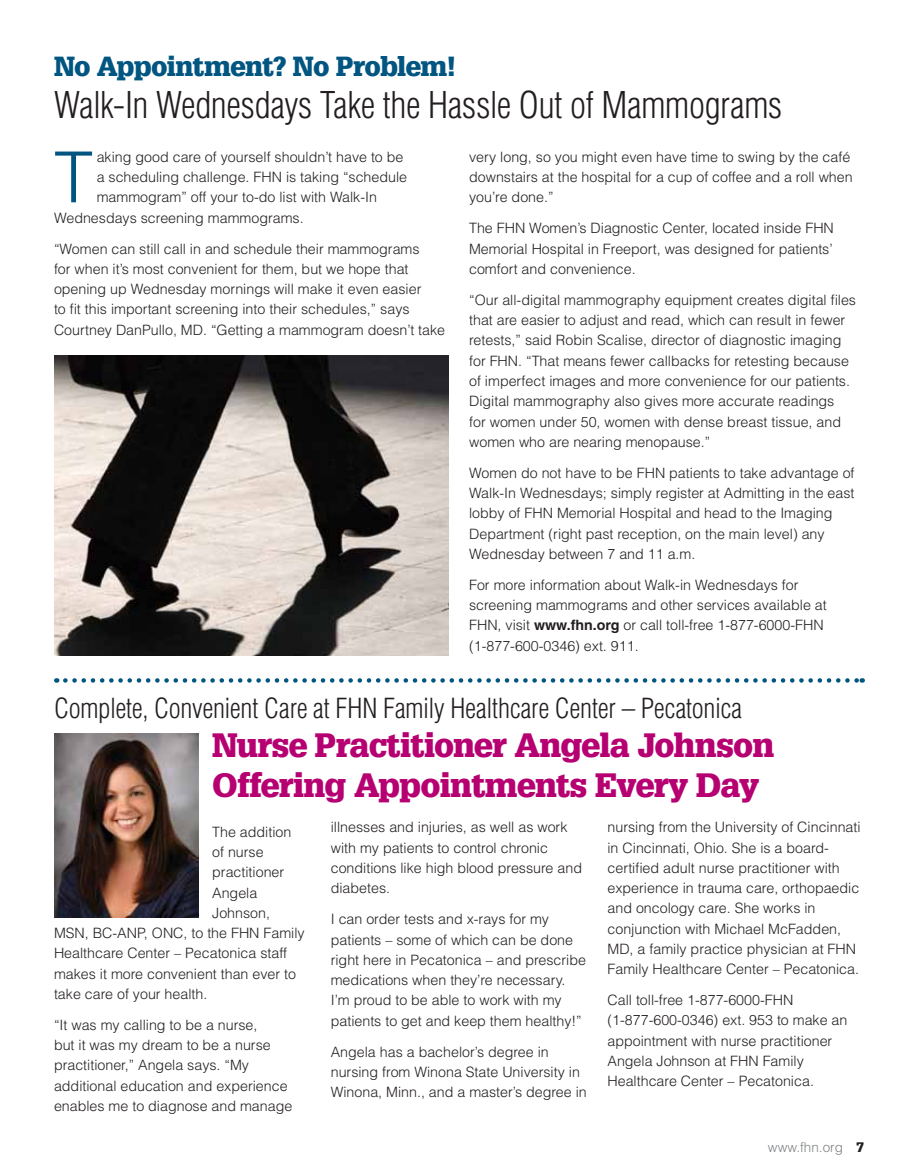
<style>
.page{position:relative;width:918px;height:1175px;background:#fff}
.page>*{position:absolute;margin:0;border:0;box-sizing:border-box;transform-origin:0 0}
.t1{font:300 70.5px "Helvetica LT Std";color:#005581}
.t2{font:300 condensed 36px "Helvetica LT Std";letter-spacing:-.005em;color:#231f20}
.t3{font:900 33px/39px "Glypha LT";letter-spacing:-.025em;color:#b60072}
.t4{font:300 condensed 27px "Helvetica LT Std";letter-spacing:-.005em;color:#231f20}
.t5{font:900 27px "Glypha LT";letter-spacing:-.025em;color:#005581}
.t6{font:300 14.25px/20.2px "Helvetica LT Std";color:#231f20}
.t7{font:300 13.5px "Helvetica LT Std";color:#808285}
.s1{font-weight:700}
.s2{font-family:"Glypha LT";font-weight:900;color:#231f20}
</style>
<div class="page">
<img style="left:54px;top:355px;width:395px;height:300px">
<img style="left:54px;top:733px;width:145px;height:184px">
<svg style="left:65px;top:678px;width:798px;height:4px"></svg>
<h3 class="t5" style="left:54px;top:50px;width:404px">No Appointment? No Problem!</h3>
<h2 class="t2" style="left:54px;top:82px;width:730px">Walk-In Wednesdays Take the Hassle Out of Mammograms</h2>
<p class="t6" style="left:469px;top:146px;width:385px">very long, so you might even have time to swing by the café downstairs at the hospital for a cup of coffee and a roll when you’re done.”</p>
<p class="t6" style="left:469px;top:218px;width:366px;text-align:justify">The FHN Women’s Diagnostic Center, located inside FHN Memorial Hospital in Freeport, was designed for patients’ comfort and convenience.</p>
<p class="t6" style="left:469px;top:290px;width:388px">“Our all-digital mammography equipment creates digital files that are easier to adjust and read, which can result in fewer retests,” said Robin Scalise, director of diagnostic imaging for FHN. “That means fewer callbacks for retesting because of imperfect images and more convenience for our patients.<br>Digital mammography also gives more accurate readings<br>for women under 50, women with dense breast tissue, and women who are nearing menopause.”</p>
<p class="t6" style="left:469px;top:462px;width:387px">Women do not have to be FHN patients to take advantage of Walk-In Wednesdays; simply register at Admitting in the east lobby of FHN Memorial Hospital and head to the Imaging Department (right past reception, on the main level) any Wednesday between 7 and 11 a.m.</p>
<p class="t6" style="left:469px;top:574px;width:359px">For more information about Walk-in Wednesdays for screening mammograms and other services available at FHN, visit <span class="s1">www.fhn.org</span> or call toll-free 1-877-6000-FHN (1-877-600-0346) ext. 911.</p>
<h1 class="t1" style="left:54px;top:133px;width:41px">T</h1>
<p class="t6" style="left:97px;top:146px;width:308px">aking good care of yourself shouldn’t have to be</p>
<p class="t6" style="left:97px;top:167px;width:312px">a scheduling challenge. FHN is taking “schedule</p>
<p class="t6" style="left:97px;top:187px;width:282px">mammogram” off your to-do list with Walk-In</p>
<p class="t6" style="left:54px;top:207px;width:251px">Wednesdays screening mammograms.</p>
<p class="t6" style="left:54px;top:238px;width:393px">“Women can still call in and schedule their mammograms<br>for when it’s most convenient for them, but we hope that opening up Wednesday mornings will make it even easier<br>to fit this important screening into their schedules,” says Courtney DanPullo, MD. “Getting a mammogram doesn’t take</p>
<h3 class="t4" style="left:54px;top:692px;width:690px">Complete, Convenient Care at FHN Family Healthcare Center – Pecatonica</h3>
<h3 class="t3" style="left:212px;top:726px;width:564px">Nurse Practitioner Angela Johnson<br>Offering Appointments Every Day</h3>
<p class="t6" style="left:212px;top:821px;width:81px">The addition</p>
<p class="t6" style="left:212px;top:841px;width:53px">of nurse</p>
<p class="t6" style="left:212px;top:862px;width:74px">practitioner</p>
<p class="t6" style="left:212px;top:882px;width:47px">Angela</p>
<p class="t6" style="left:212px;top:902px;width:59px">Johnson,</p>
<p class="t6" style="left:54px;top:922px;width:252px">MSN, BC-ANP, ONC, to the FHN Family</p>
<p class="t6" style="left:54px;top:943px;width:235px">Healthcare Center – Pecatonica staff</p>
<p class="t6" style="left:54px;top:963px;width:244px">makes it more convenient than ever to</p>
<p class="t6" style="left:54px;top:983px;width:155px">take care of your health.</p>
<p class="t6" style="left:54px;top:1014px;width:240px">“It was my calling to be a nurse,<br>but it was my dream to be a nurse practitioner,” Angela says. “My additional education and experience enables me to diagnose and manage</p>
<p class="t6" style="left:608px;top:817px;width:255px">nursing from the University of Cincinnati in Cincinnati, Ohio. She is a board&shy;certified adult nurse practitioner with experience in trauma care, orthopaedic and oncology care. She works in conjunction with Michael McFadden, MD, a family practice physician at FHN Family Healthcare Center – Pecatonica.</p>
<p class="t6" style="left:608px;top:989px;width:241px">Call toll-free 1-877-6000-FHN (1-877-600-0346) ext. 953 to make an appointment with nurse practitioner Angela Johnson at FHN Family Healthcare Center – Pecatonica.</p>
<p class="t6" style="left:331px;top:817px;width:253px">illnesses and injuries, as well as work with my patients to control chronic conditions like high blood pressure and diabetes.</p>
<p class="t6" style="left:331px;top:909px;width:257px">I can order tests and x-rays for my patients – some of which can be done right here in Pecatonica – and prescribe medications when they’re necessary.<br>I’m proud to be able to work with my patients to get and keep them healthy!”</p>
<p class="t6" style="left:331px;top:1041px;width:258px">Angela has a bachelor’s degree in nursing from Winona State University in<br>Winona, Minn., and a master’s degree in</p>
<p class="t7" style="left:768px;top:1138px;width:98px">www.fhn.org <span class="s2">7</span></p>
</div>
